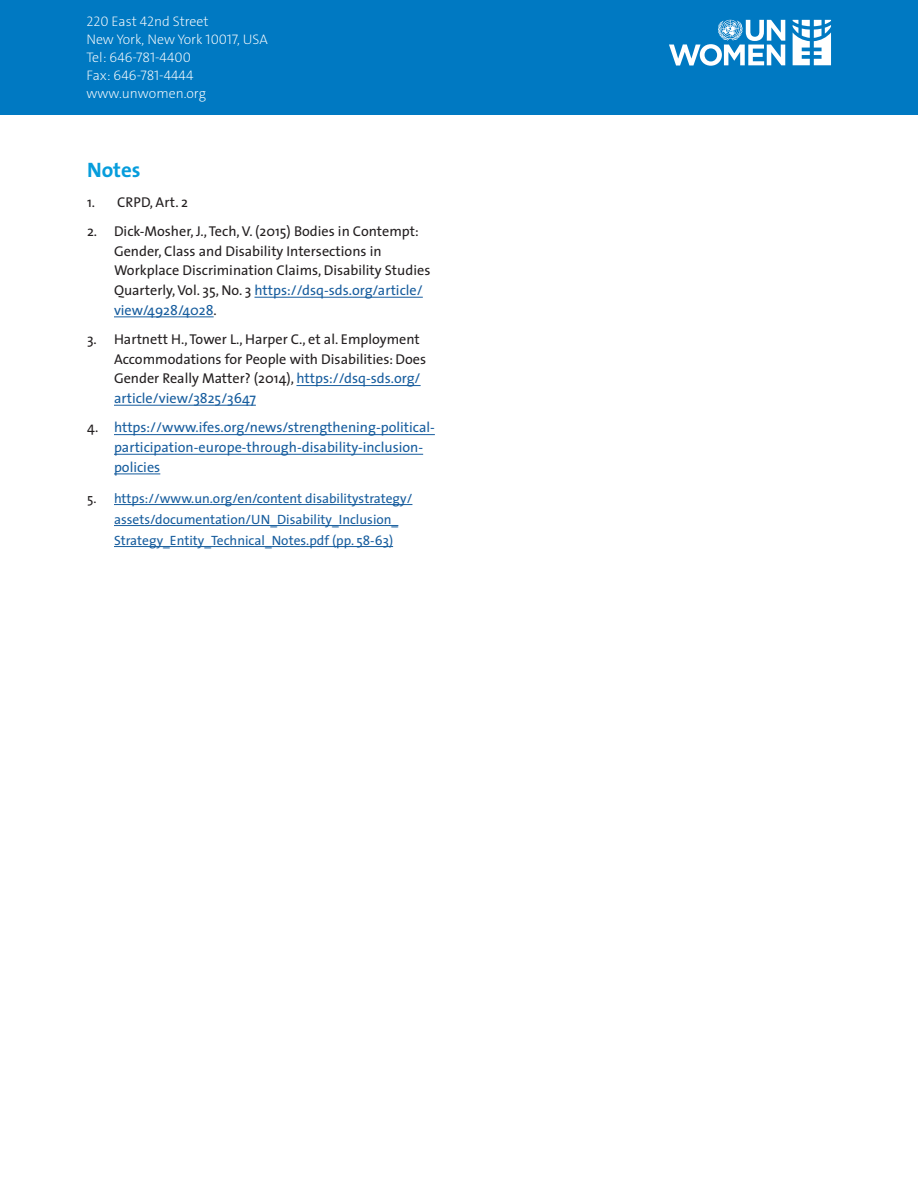
<style>
.page{position:relative;width:918px;height:1188px;background:#fff}
.page>*{position:absolute;margin:0;border:0;box-sizing:border-box;transform-origin:0 0}
.t1{font:700 21px "The Sans";color:#069ddc}
.t2{font:14.25px/19.6px "The Sans";color:#231f20}
.t3{font:14.25px/19.6px "The Sans";color:#175d9e}
.t4{font:200 13.8px/18px "The Sans C4 s";color:#fff}
.t5{font:13.5px/21px "The Sans";color:#175d9e}
.s1{color:#175d9e}
.s2{color:#231f20}
</style>
<div class="page">
<div style="left:0;top:0;width:918px;height:115px;background:#0079c2"></div>
<svg style="left:669px;top:19px;width:116px;height:47px"></svg>
<svg style="left:793px;top:20px;width:38px;height:45px"></svg>
<hr style="left:254px;top:297px;width:169px;height:1px;background:#175d9e">
<hr style="left:114px;top:317px;width:100px;height:1px;background:#175d9e">
<hr style="left:296px;top:385px;width:125px;height:1px;background:#175d9e">
<hr style="left:114px;top:405px;width:142px;height:1px;background:#175d9e">
<hr style="left:114px;top:434px;width:321px;height:1px;background:#175d9e">
<hr style="left:114px;top:454px;width:309px;height:1px;background:#175d9e">
<hr style="left:114px;top:474px;width:46px;height:1px;background:#175d9e">
<hr style="left:114px;top:504px;width:298px;height:1px;background:#175d9e">
<hr style="left:114px;top:525px;width:284px;height:1px;background:#175d9e">
<hr style="left:114px;top:546px;width:279px;height:1px;background:#175d9e">
<p class="t4" style="left:86px;top:12px;width:183px">220 East 42nd Street<br>New York, New York 10017, USA<br>Tel: 646-781-4400<br>Fax: 646-781-4444 www.unwomen.org</p>
<h1 class="t1" style="left:87px;top:153px;width:55px">Notes</h1>
<p class="t2" style="left:87px;top:192px;width:102px">1. CRPD, Art. 2</p>
<p class="t2" style="left:114px;top:221px;width:318px;text-indent:-27px">2. Dick-Mosher, J., Tech, V. (2015) Bodies in Contempt:<br>Gender, Class and Disability Intersections in Workplace Discrimination Claims, Disability Studies Quarterly, Vol. 35, No. 3 <span class="s1">https://dsq-sds.org/article/ view/4928/4028</span>.</p>
<p class="t2" style="left:114px;top:329px;width:314px;text-indent:-27px">3. Hartnett H., Tower L., Harper C., et al. Employment Accommodations for People with Disabilities: Does Gender Really Matter? (2014), <span class="s1">https://dsq-sds.org/ article/view/3825/3647</span></p>
<p class="t3" style="left:114px;top:417px;width:322px;text-indent:-27px"><span class="s2">4.</span> https://www.ifes.org/news/strengthening-political&shy;participation-europe-through-disability-inclusion&shy;policies</p>
<p class="t5" style="left:114px;top:487px;width:300px;text-indent:-27px"><span class="s2">5.</span> https://www.un.org/en/content disabilitystrategy/ assets/documentation/UN_Disability_Inclusion_<br>Strategy_Entity_Technical_Notes.pdf (pp. 58-63)</p>
</div>
